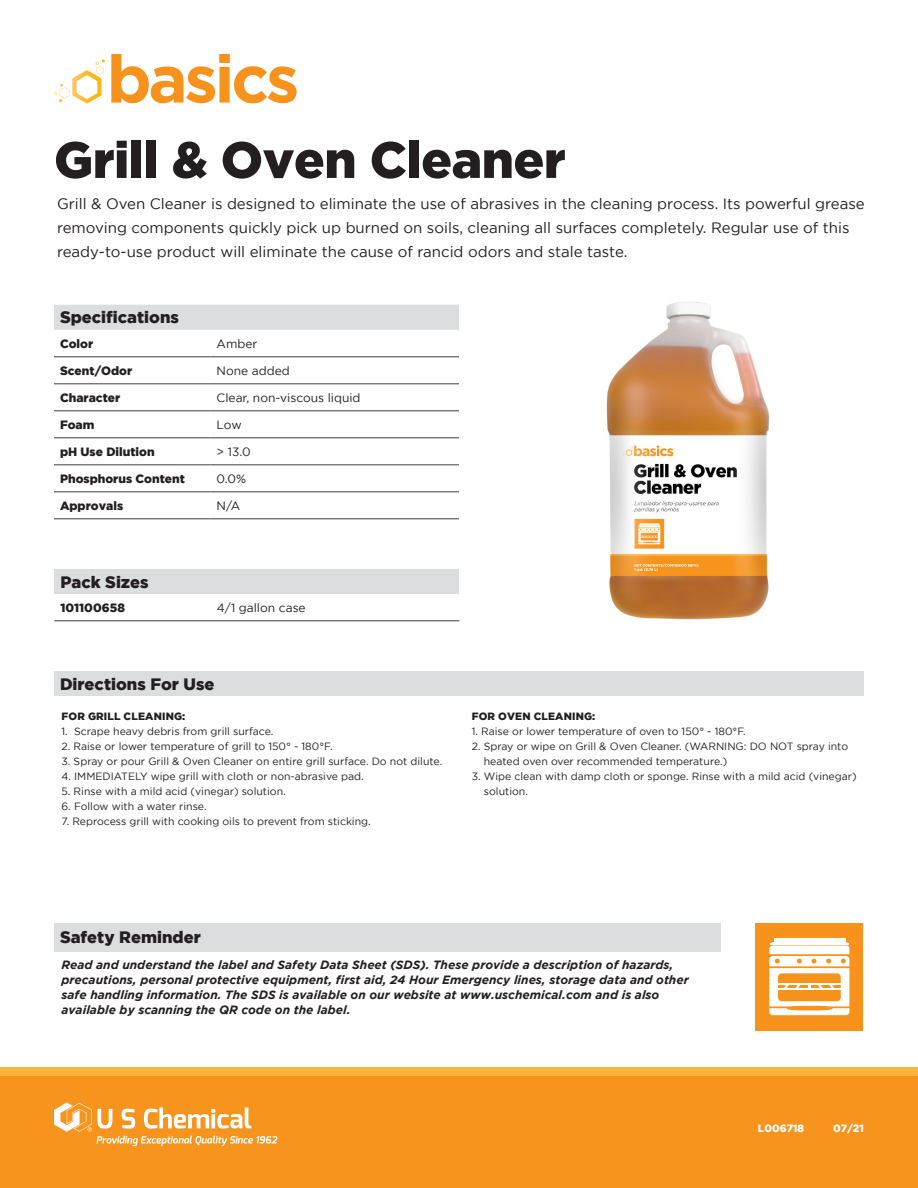
<style>
.page{position:relative;width:918px;height:1188px;background:#fff}
.page>*{position:absolute;margin:0;border:0;box-sizing:border-box;transform-origin:0 0}
.t1{font:900 51px "Gotham";letter-spacing:-.01em;color:#231f20}
.t2{font:900 16.5px "Gotham";color:#231f20}
.t3{font:15px/24px "Gotham";color:#231f20}
.t4{font:italic 700 12px/15px "Gotham";color:#231f20}
.t5{font:900 12px "Gotham";color:#231f20}
.t6{font:12px "Gotham";color:#231f20}
.t7{font:10.5px/15px "Gotham";color:#231f20}
.t8{font:900 10.5px "Gotham";letter-spacing:.015em;color:#231f20}
.t9{font:900 10.5px "Gotham";color:#fff}
</style>
<div class="page">
<div style="left:1px;top:1076px;width:917px;height:112px;background:#f7941d"></div>
<div style="left:1px;top:1068px;width:917px;height:8px;background:#fbb33b"></div>
<div style="left:755px;top:923px;width:108px;height:108px;background:#f7931d"></div>
<svg style="left:769px;top:942px;width:80px;height:73px"></svg>
<hr style="left:774px;top:938px;width:72px;height:4px;background:#fff">
<svg style="left:111px;top:54px;width:186px;height:49px"></svg>
<svg style="left:54px;top:59px;width:51px;height:45px"></svg>
<div style="left:54px;top:672px;width:810px;height:24px;background:#dcdddf"></div>
<img style="left:606px;top:302px;width:164px;height:318px">
<div style="left:54px;top:923px;width:666px;height:28px;background:#dcdddf"></div>
<svg style="left:54px;top:1102px;width:223px;height:44px"></svg>
<div style="left:54px;top:570px;width:405px;height:24px;background:#dcdddf"></div>
<hr style="left:54px;top:621px;width:157px;height:1px;background:#3e3e3f">
<hr style="left:211px;top:621px;width:248px;height:1px;background:#3e3e3f">
<div style="left:54px;top:305px;width:405px;height:25px;background:#dcdddf"></div>
<hr style="left:54px;top:357px;width:157px;height:1px;background:#3e3e3f">
<hr style="left:211px;top:357px;width:248px;height:1px;background:#3e3e3f">
<hr style="left:54px;top:384px;width:157px;height:1px;background:#3e3e3f">
<hr style="left:211px;top:384px;width:248px;height:1px;background:#3e3e3f">
<hr style="left:54px;top:411px;width:157px;height:1px;background:#3e3e3f">
<hr style="left:211px;top:411px;width:248px;height:1px;background:#3e3e3f">
<hr style="left:54px;top:438px;width:157px;height:1px;background:#3e3e3f">
<hr style="left:211px;top:438px;width:248px;height:1px;background:#3e3e3f">
<hr style="left:54px;top:465px;width:157px;height:1px;background:#3e3e3f">
<hr style="left:211px;top:465px;width:248px;height:1px;background:#3e3e3f">
<hr style="left:54px;top:492px;width:157px;height:1px;background:#3e3e3f">
<hr style="left:211px;top:492px;width:248px;height:1px;background:#3e3e3f">
<hr style="left:54px;top:519px;width:157px;height:1px;background:#3e3e3f">
<hr style="left:211px;top:519px;width:248px;height:1px;background:#3e3e3f">
<p class="t1" style="left:54px;top:130px;width:513px">Grill &amp; Oven Cleaner</p>
<p class="t3" style="left:57px;top:192px;width:809px">Grill &amp; Oven Cleaner is designed to eliminate the use of abrasives in the cleaning process. Its powerful grease removing components quickly pick up burned on soils, cleaning all surfaces completely. Regular use of this ready-to-use product will eliminate the cause of rancid odors and stale taste.</p>
<p class="t2" style="left:60px;top:308px;width:120px">Specifications</p>
<p class="t5" style="left:60px;top:337px;width:35px">Color</p>
<p class="t6" style="left:217px;top:337px;width:42px">Amber</p>
<p class="t5" style="left:60px;top:364px;width:74px">Scent/Odor</p>
<p class="t6" style="left:217px;top:364px;width:75px">None added</p>
<p class="t5" style="left:60px;top:391px;width:62px">Character</p>
<p class="t6" style="left:217px;top:391px;width:145px">Clear, non-viscous liquid</p>
<p class="t5" style="left:60px;top:418px;width:36px">Foam</p>
<p class="t6" style="left:217px;top:418px;width:27px">Low</p>
<p class="t5" style="left:60px;top:445px;width:96px">pH Use Dilution</p>
<p class="t6" style="left:217px;top:445px;width:36px">&gt; 13.0</p>
<p class="t5" style="left:60px;top:472px;width:127px">Phosphorus Content</p>
<p class="t6" style="left:217px;top:472px;width:31px">0.0%</p>
<p class="t5" style="left:60px;top:499px;width:65px">Approvals</p>
<p class="t6" style="left:217px;top:499px;width:25px">N/A</p>
<p class="t2" style="left:60px;top:572px;width:90px">Pack Sizes</p>
<p class="t5" style="left:60px;top:600px;width:66px">101100658</p>
<p class="t6" style="left:217px;top:601px;width:90px">4/1 gallon case</p>
<p class="t2" style="left:60px;top:674px;width:156px">Directions For Use</p>
<p class="t8" style="left:62px;top:710px;width:125px">FOR GRILL CLEANING:</p>
<p class="t7" style="left:62px;top:724px;width:213px">1. Scrape heavy debris from grill surface.</p>
<p class="t7" style="left:62px;top:739px;width:273px">2. Raise or lower temperature of grill to 150° - 180°F.</p>
<p class="t7" style="left:62px;top:754px;width:382px">3. Spray or pour Grill &amp; Oven Cleaner on entire grill surface. Do not dilute.</p>
<p class="t7" style="left:62px;top:769px;width:304px">4. IMMEDIATELY wipe grill with cloth or non-abrasive pad.</p>
<p class="t7" style="left:62px;top:784px;width:226px">5. Rinse with a mild acid (vinegar) solution.</p>
<p class="t7" style="left:62px;top:799px;width:147px">6. Follow with a water rinse.</p>
<p class="t7" style="left:62px;top:814px;width:311px">7. Reprocess grill with cooking oils to prevent from sticking.</p>
<p class="t8" style="left:472px;top:710px;width:125px">FOR OVEN CLEANING:</p>
<p class="t7" style="left:472px;top:724px;width:276px">1. Raise or lower temperature of oven to 150° - 180°F.</p>
<p class="t7" style="left:484px;top:739px;width:366px;text-indent:-12px">2. Spray or wipe on Grill &amp; Oven Cleaner. (WARNING: DO NOT spray into heated oven over recommended temperature.)</p>
<p class="t7" style="left:484px;top:769px;width:374px;text-indent:-12px">3. Wipe clean with damp cloth or sponge. Rinse with a mild acid (vinegar) solution.</p>
<p class="t2" style="left:60px;top:928px;width:142px">Safety Reminder</p>
<p class="t4" style="left:62px;top:958px;width:629px">Read and understand the label and Safety Data Sheet (SDS). These provide a description of hazards, precautions, personal protective equipment, first aid, 24 Hour Emergency lines, storage data and other safe handling information. The SDS is available on our website at www.uschemical.com and is also available by scanning the QR code on the label.</p>
<p class="t9" style="left:758px;top:1123px;width:48px">L006718</p>
<p class="t9" style="left:833px;top:1123px;width:32px">07/21</p>
</div>
